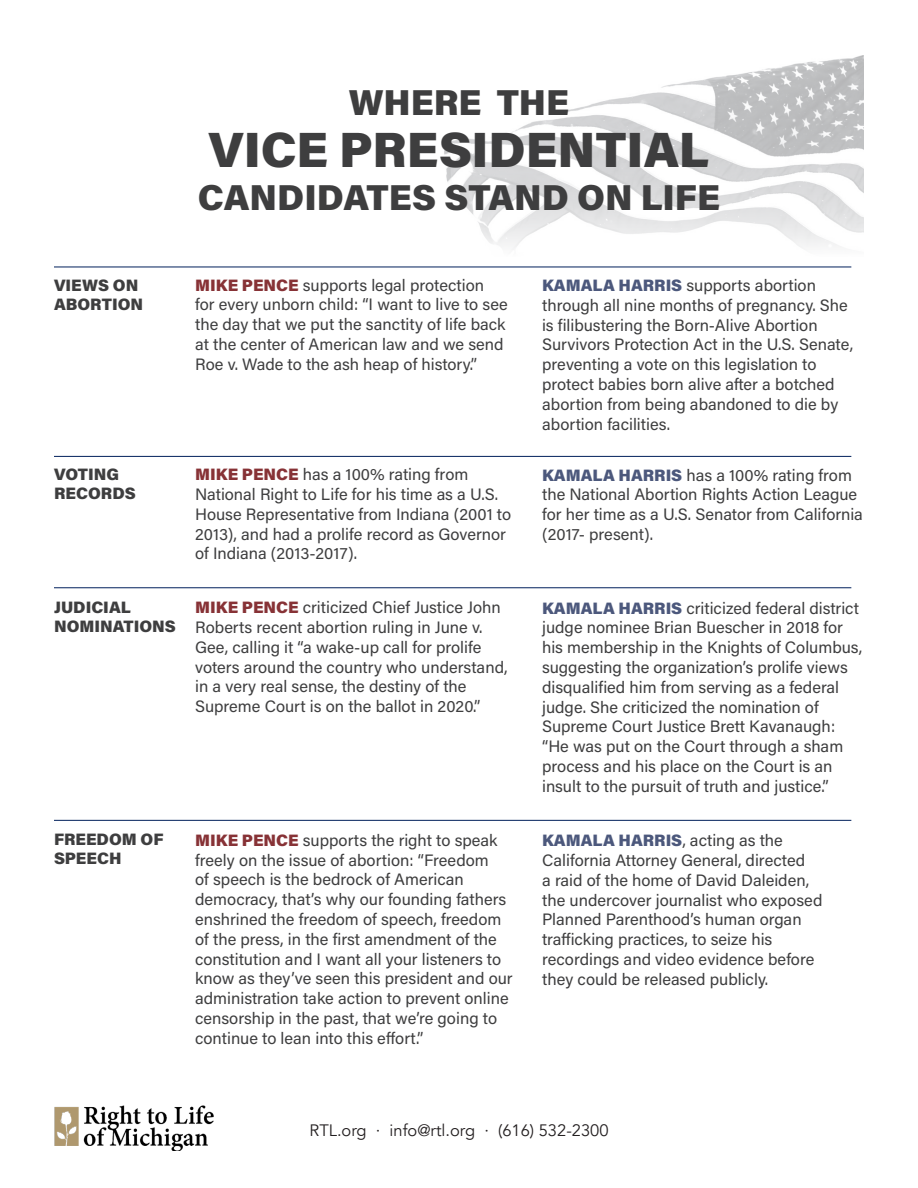
<style>
.page{position:relative;width:918px;height:1188px;background:#fff}
.page>*{position:absolute;margin:0;border:0;box-sizing:border-box;transform-origin:0 0}
.t1{font:900 49.5px "Acumin Pro";color:#3e3e3f}
.t2{font:900 36px "Acumin Pro";color:#3e3e3f}
.t3{font:16.5px/19.8px "Acumin Pro";color:#3e3e3f}
.t4{font:900 16.5px/18.8px "Acumin Pro";color:#3e3e3f}
.t5{font:16.5px "Avenir";color:#231f20}
.s1{font-weight:900;color:#873236}
.s2{font-weight:900;color:#4c587c}
</style>
<div class="page">
<img style="left:444px;top:55px;width:420px;height:194px">
<img style="left:54px;top:1105px;width:160px;height:46px">
<hr style="left:54px;top:267px;width:797px;height:1px;background:#00205b">
<hr style="left:54px;top:456px;width:797px;height:1px;background:#00205b">
<hr style="left:54px;top:587px;width:797px;height:1px;background:#00205b">
<hr style="left:54px;top:820px;width:797px;height:1px;background:#00205b">
<p class="t2" style="left:349px;top:77px;width:222px">WHERE THE</p>
<p class="t1" style="left:209px;top:115px;width:502px">VICE PRESIDENTIAL</p>
<p class="t2" style="left:198px;top:172px;width:524px">CANDIDATES STAND ON LIFE</p>
<p class="t4" style="left:54px;top:275px;width:86px">VIEWS ON</p>
<p class="t4" style="left:54px;top:294px;width:91px">ABORTION</p>
<p class="t4" style="left:54px;top:464px;width:83px">VOTING<br>RECORDS</p>
<p class="t4" style="left:54px;top:598px;width:123px">JUDICIAL<br>NOMINATIONS</p>
<p class="t4" style="left:54px;top:829px;width:111px">FREEDOM OF<br>SPEECH</p>
<p class="t3" style="left:195px;top:274px;width:314px"><span class="s1">MIKE PENCE</span> supports legal protection for every unborn child: “I want to live to see the day that we put the sanctity of life back at the center of American law and we send Roe v. Wade to the ash heap of history.”</p>
<p class="t3" style="left:542px;top:275px;width:313px"><span class="s2">KAMALA HARRIS</span> supports abortion through all nine months of pregnancy. She is filibustering the Born-Alive Abortion Survivors Protection Act in the U.S. Senate, preventing a vote on this legislation to protect babies born alive after a botched abortion from being abandoned to die by abortion facilities.</p>
<p class="t3" style="left:195px;top:464px;width:317px"><span class="s1">MIKE PENCE</span> has a 100% rating from National Right to Life for his time as a U.S.<br>House Representative from Indiana (2001 to 2013), and had a prolife record as Governor of Indiana (2013-2017).</p>
<p class="t3" style="left:542px;top:464px;width:322px"><span class="s2">KAMALA HARRIS</span> has a 100% rating from the National Abortion Rights Action League for her time as a U.S. Senator from California (2017- present).</p>
<p class="t3" style="left:195px;top:597px;width:314px"><span class="s1">MIKE PENCE</span> criticized Chief Justice John Roberts recent abortion ruling in June v.<br>Gee, calling it “a wake-up call for prolife voters around the country who understand, in a very real sense, the destiny of the Supreme Court is on the ballot in 2020.”</p>
<p class="t3" style="left:542px;top:597px;width:322px"><span class="s2">KAMALA HARRIS</span> criticized federal district judge nominee Brian Buescher in 2018 for his membership in the Knights of Columbus, suggesting the organization’s prolife views disqualified him from serving as a federal judge. She criticized the nomination of Supreme Court Justice Brett Kavanaugh: “He was put on the Court through a sham process and his place on the Court is an insult to the pursuit of truth and justice.”</p>
<p class="t3" style="left:195px;top:829px;width:319px"><span class="s1">MIKE PENCE</span> supports the right to speak freely on the issue of abortion: “Freedom<br>of speech is the bedrock of American democracy, that’s why our founding fathers enshrined the freedom of speech, freedom of the press, in the first amendment of the constitution and I want all your listeners to know as they’ve seen this president and our administration take action to prevent online censorship in the past, that we’re going to continue to lean into this effort.”</p>
<p class="t3" style="left:542px;top:830px;width:282px"><span class="s2">KAMALA HARRIS</span>, acting as the California Attorney General, directed<br>a raid of the home of David Daleiden, the undercover journalist who exposed Planned Parenthood’s human organ trafficking practices, to seize his recordings and video evidence before they could be released publicly.</p>
<p class="t5" style="left:309px;top:1120px;width:301px">RTL.org · info@rtl.org · (616) 532-2300</p>
</div>
